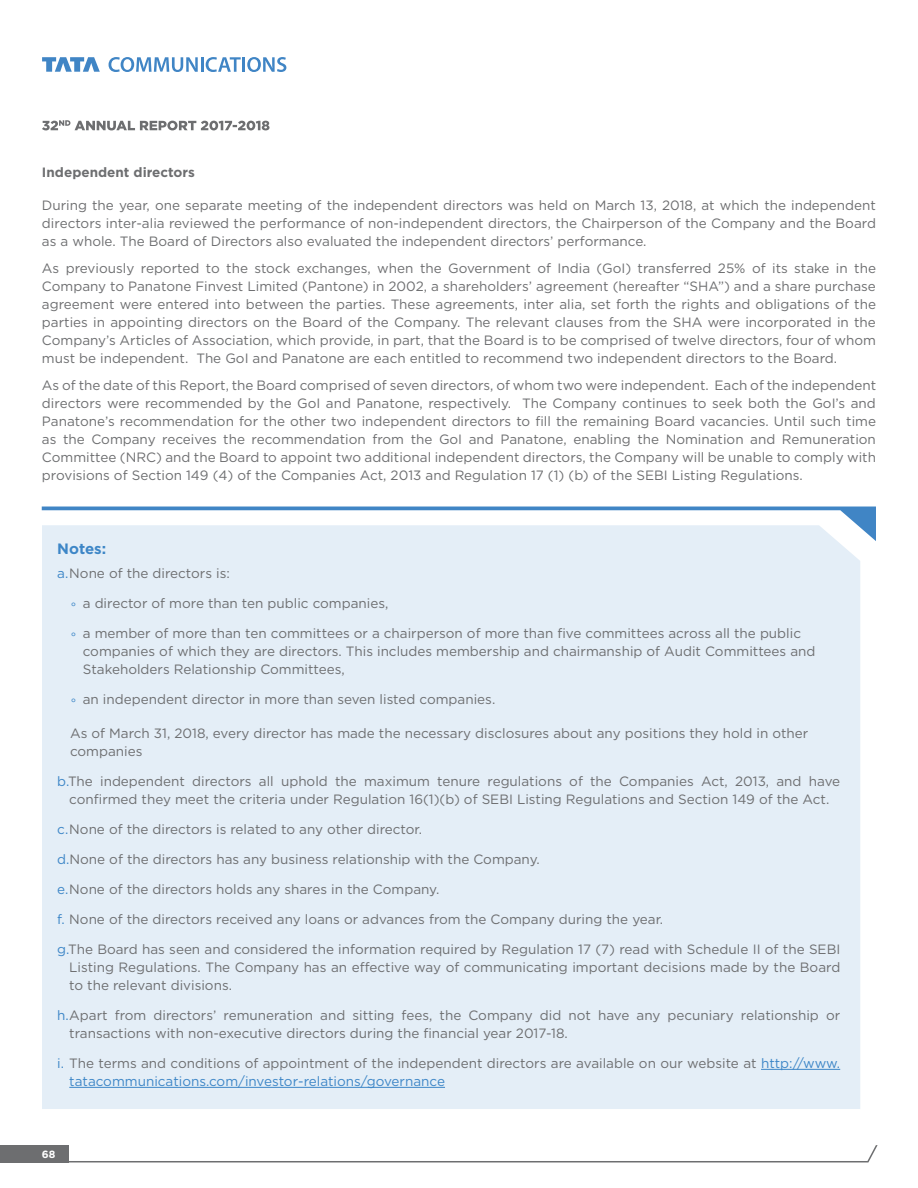
<style>
.page{position:relative;width:918px;height:1188px;background:#fff}
.page>*{position:absolute;margin:0;border:0;box-sizing:border-box;transform-origin:0 0}
.t1{font:700 15px "Gotham";color:#3d86c7}
.t2{font:13.5px/18px "Gotham";color:#6d6e70;text-align:justify}
.t3{font:700 13.5px "Gotham";color:#6d6e70}
.t4{font:700 10.5px "Gotham";color:#fff}
.s1{color:#3d86c7}
</style>
<div class="page">
<div style="left:0;top:1145px;width:68px;height:17px;background:#6d6e70"></div>
<svg style="left:68px;top:1145px;width:810px;height:17px"></svg>
<svg style="left:42px;top:120px;width:228px;height:10px"></svg>
<svg style="left:109px;top:57px;width:132px;height:15px"></svg>
<hr style="left:242px;top:57px;width:3px;height:15px;background:#4085c5">
<svg style="left:247px;top:57px;width:39px;height:15px"></svg>
<svg style="left:42px;top:57px;width:58px;height:15px"></svg>
<svg style="left:42px;top:507px;width:834px;height:34px"></svg>
<div style="left:42px;top:525px;width:818px;height:584px;background:#e4eef7"></div>
<hr style="left:761px;top:1069px;width:79px;height:1px;background:#3d86c7">
<hr style="left:69px;top:1087px;width:376px;height:1px;background:#3d86c7">
<p class="t3" style="left:42px;top:166px;width:154px">Independent directors</p>
<p class="t2" style="left:42px;top:197px;width:835px">During the year, one separate meeting of the independent directors was held on March 13, 2018, at which the independent directors inter-alia reviewed the performance of non-independent directors, the Chairperson of the Company and the Board as a whole. The Board of Directors also evaluated the independent directors’ performance.</p>
<p class="t2" style="left:42px;top:260px;width:836px">As previously reported to the stock exchanges, when the Government of India (GoI) transferred 25% of its stake in the Company to Panatone Finvest Limited (Pantone) in 2002, a shareholders’ agreement (hereafter “SHA”) and a share purchase agreement were entered into between the parties. These agreements, inter alia, set forth the rights and obligations of the parties in appointing directors on the Board of the Company. The relevant clauses from the SHA were incorporated in the Company’s Articles of Association, which provide, in part, that the Board is to be comprised of twelve directors, four of whom must be independent. The GoI and Panatone are each entitled to recommend two independent directors to the Board.</p>
<p class="t2" style="left:42px;top:377px;width:836px">As of the date of this Report, the Board comprised of seven directors, of whom two were independent. Each of the independent directors were recommended by the GoI and Panatone, respectively. The Company continues to seek both the GoI’s and Panatone’s recommendation for the other two independent directors to fill the remaining Board vacancies. Until such time as the Company receives the recommendation from the GoI and Panatone, enabling the Nomination and Remuneration Committee (NRC) and the Board to appoint two additional independent directors, the Company will be unable to comply with provisions of Section 149 (4) of the Companies Act, 2013 and Regulation 17 (1) (b) of the SEBI Listing Regulations.</p>
<p class="t1" style="left:57px;top:542px;width:50px">Notes:</p>
<p class="t2" style="left:57px;top:565px;width:174px"><span class="s1">a.</span> None of the directors is:</p>
<p class="t2" style="left:71px;top:595px;width:319px"><sub>°</sub> a director of more than ten public companies,</p>
<p class="t2" style="left:83px;top:625px;width:734px;text-align:left;text-indent:-12px"><sub>°</sub> a member of more than ten committees or a chairperson of more than five committees across all the public companies of which they are directors. This includes membership and chairmanship of Audit Committees and<br>Stakeholders Relationship Committees,</p>
<p class="t2" style="left:71px;top:691px;width:426px"><sub>°</sub> an independent director in more than seven listed companies.</p>
<p class="t2" style="left:70px;top:725px;width:740px">As of March 31, 2018, every director has made the necessary disclosures about any positions they hold in other companies</p>
<p class="t2" style="left:57px;top:773px;width:784px;text-align:center"><span class="s1">b.</span>The independent directors all uphold the maximum tenure regulations of the Companies Act, 2013, and have confirmed they meet the criteria under Regulation 16(1)(b) of SEBI Listing Regulations and Section 149 of the Act.</p>
<p class="t2" style="left:57px;top:821px;width:366px"><span class="s1">c.</span> None of the directors is related to any other director.</p>
<p class="t2" style="left:57px;top:851px;width:484px"><span class="s1">d.</span>None of the directors has any business relationship with the Company.</p>
<p class="t2" style="left:57px;top:881px;width:384px"><span class="s1">e.</span> None of the directors holds any shares in the Company.</p>
<p class="t2" style="left:57px;top:911px;width:608px"><span class="s1">f.</span> None of the directors received any loans or advances from the Company during the year.</p>
<p class="t2" style="left:69px;top:941px;width:773px;text-indent:-12px"><span class="s1">g.</span>The Board has seen and considered the information required by Regulation 17 (7) read with Schedule II of the SEBI Listing Regulations. The Company has an effective way of communicating important decisions made by the Board to the relevant divisions.</p>
<p class="t2" style="left:69px;top:1007px;width:772px;text-indent:-12px"><span class="s1">h.</span> Apart from directors’ remuneration and sitting fees, the Company did not have any pecuniary relationship or transactions with non-executive directors during the financial year 2017-18.</p>
<p class="t2" style="left:69px;top:1055px;width:772px;text-indent:-12px"><span class="s1">i.</span> The terms and conditions of appointment of the independent directors are available on our website at <span class="s1">http://www. tatacommunications.com/investor-relations/governance</span></p>
<p class="t4" style="left:42px;top:1150px;width:15px">68</p>
</div>
